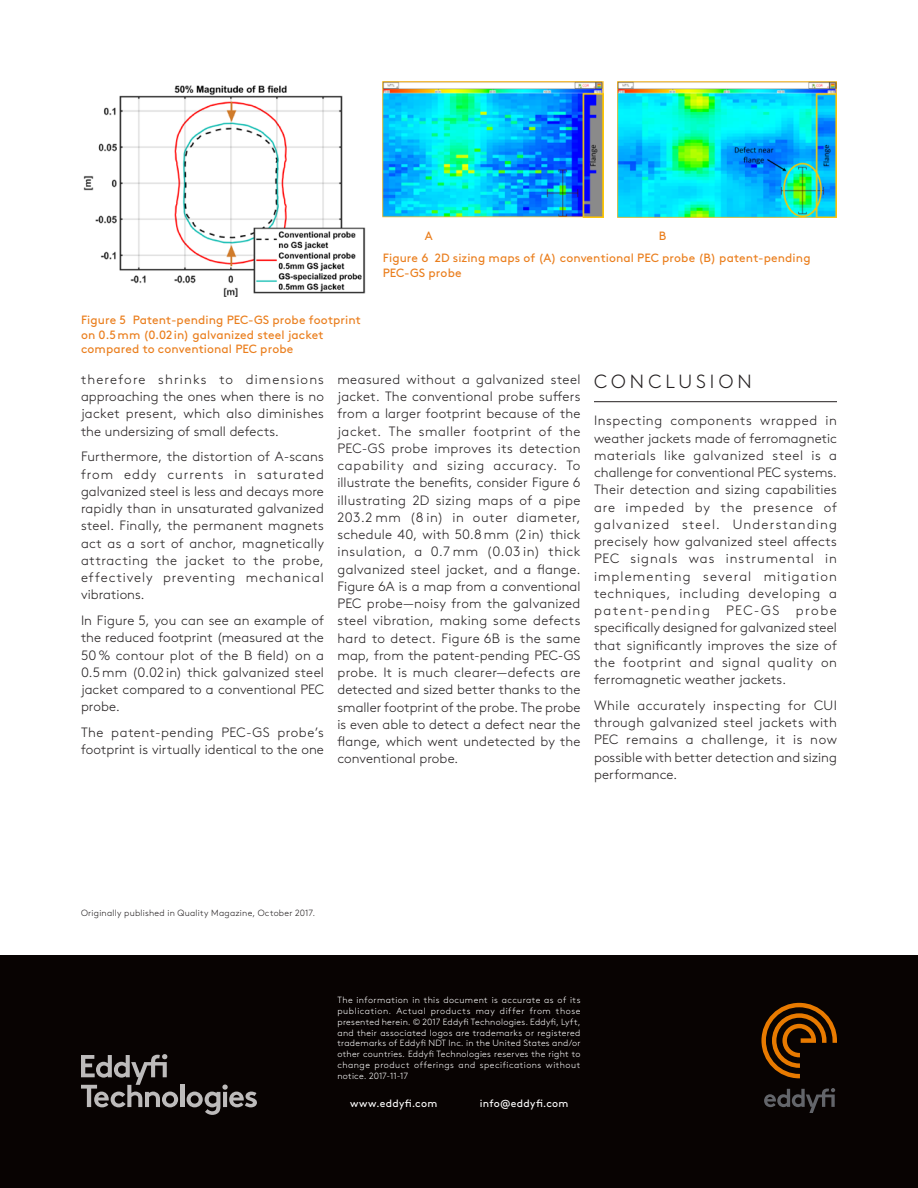
<style>
.page{position:relative;width:918px;height:1188px;background:#fff}
.page>*{position:absolute;margin:0;border:0;box-sizing:border-box;transform-origin:0 0}
.Sur-titre_p1{font:300 19.05px "Brown Std";letter-spacing:.21em;color:#231f20}
.Texte_courant_gauche{font:300 13.5px/17.2px "Brown Std";letter-spacing:.01em;color:#231f20;text-align:justify}
.Vignette{font:12px/14.4px "Brown Std";letter-spacing:.01em;color:#ea7e1d}
.t1{font:10.5px "Brown Std";letter-spacing:.03em;color:#fff}
.t2{font:300 9px/10.8px "Brown Std";letter-spacing:.05em;color:#fff;text-align:justify}
.t3{font:300 9px "Brown Std";letter-spacing:.03em;color:#231f20}
</style>
<div class="page">
<div style="left:0;top:956px;width:918px;height:232px;background:#080302"></div>
<svg style="left:761px;top:1003px;width:76px;height:75px"></svg>
<svg style="left:764px;top:1088px;width:71px;height:25px"></svg>
<hr style="left:180px;top:1085px;width:4px;height:22px;background:#bdbbbb">
<svg style="left:81px;top:1054px;width:97px;height:53px"></svg>
<svg style="left:187px;top:1085px;width:70px;height:30px"></svg>
<img style="left:83px;top:85px;width:283px;height:212px">
<img style="left:383px;top:81px;width:220px;height:136px">
<img style="left:617px;top:81px;width:220px;height:136px">
<hr style="left:594px;top:401px;width:243px;height:1px;background:#231f20">
<p class="Vignette" style="left:425px;top:228px;width:9px">A</p>
<p class="Vignette" style="left:659px;top:228px;width:9px">B</p>
<p class="Vignette" style="left:81px;top:313px;width:281px">Figure 5 Patent-pending PEC-GS probe footprint on 0.5mm (0.02in) galvanized steel jacket compared to conventional PEC probe</p>
<p class="Vignette" style="left:383px;top:251px;width:429px">Figure 6 2D sizing maps of (A) conventional PEC probe (B) patent-pending<br>PEC-GS probe</p>
<p class="Texte_courant_gauche" style="left:81px;top:371px;width:245px">therefore shrinks to dimensions approaching the ones when there is no jacket present, which also diminishes the undersizing of small defects.</p>
<p class="Texte_courant_gauche" style="left:81px;top:448px;width:245px">Furthermore, the distortion of A-scans from eddy currents in saturated galvanized steel is less and decays more rapidly than in unsaturated galvanized steel. Finally, the permanent magnets act as a sort of anchor, magnetically attracting the jacket to the probe, effectively preventing mechanical vibrations.</p>
<p class="Texte_courant_gauche" style="left:81px;top:612px;width:245px">In Figure 5, you can see an example of the reduced footprint (measured at the 50 % contour plot of the B field) on a 0.5mm (0.02 in) thick galvanized steel jacket compared to a conventional PEC probe.</p>
<p class="Texte_courant_gauche" style="left:81px;top:724px;width:245px">The patent-pending PEC-GS probe’s footprint is virtually identical to the one</p>
<p class="Texte_courant_gauche" style="left:338px;top:371px;width:245px">measured without a galvanized steel jacket. The conventional probe suffers from a larger footprint because of the jacket. The smaller footprint of the PEC-GS probe improves its detection capability and sizing accuracy. To illustrate the benefits, consider Figure 6 illustrating 2D sizing maps of a pipe 203.2 mm (8 in) in outer diameter, schedule 40, with 50.8 mm (2 in) thick insulation, a 0.7 mm (0.03 in) thick galvanized steel jacket, and a flange.<br>Figure 6A is a map from a conventional PEC probe—noisy from the galvanized steel vibration, making some defects hard to detect. Figure 6B is the same map, from the patent-pending PEC-GS probe. It is much clearer—defects are detected and sized better thanks to the smaller footprint of the probe. The probe is even able to detect a defect near the flange, which went undetected by the conventional probe.</p>
<p class="Sur-titre_p1" style="left:594px;top:371px;width:159px">CONCLUSION</p>
<p class="Texte_courant_gauche" style="left:594px;top:412px;width:245px">Inspecting components wrapped in weather jackets made of ferromagnetic materials like galvanized steel is a challenge for conventional PEC systems.<br>Their detection and sizing capabilities are impeded by the presence of galvanized steel. Understanding precisely how galvanized steel affects PEC signals was instrumental in implementing several mitigation techniques, including developing a patent-pending PEC-GS probe specifically designed for galvanized steel that significantly improves the size of the footprint and signal quality on ferromagnetic weather jackets.</p>
<p class="Texte_courant_gauche" style="left:594px;top:697px;width:245px">While accurately inspecting for CUI through galvanized steel jackets with PEC remains a challenge, it is now possible with better detection and sizing performance.</p>
<p class="t3" style="left:81px;top:907px;width:236px">Originally published in Quality Magazine, October 2017.</p>
<p class="t2" style="left:338px;top:995px;width:245px">The information in this document is accurate as of its publication. Actual products may differ from those presented herein. © 2017 Eddyfi Technologies. Eddyfi, Lyft, and their associated logos are trademarks or registered trademarks of Eddyfi NDT Inc. in the United States and/or other countries. Eddyfi Technologies reserves the right to change product offerings and specifications without notice. 2017-11-17</p>
<p class="t1" style="left:350px;top:1097px;width:89px">www.eddyfi.com</p>
<p class="t1" style="left:480px;top:1097px;width:90px">info@eddyfi.com</p>
</div>
